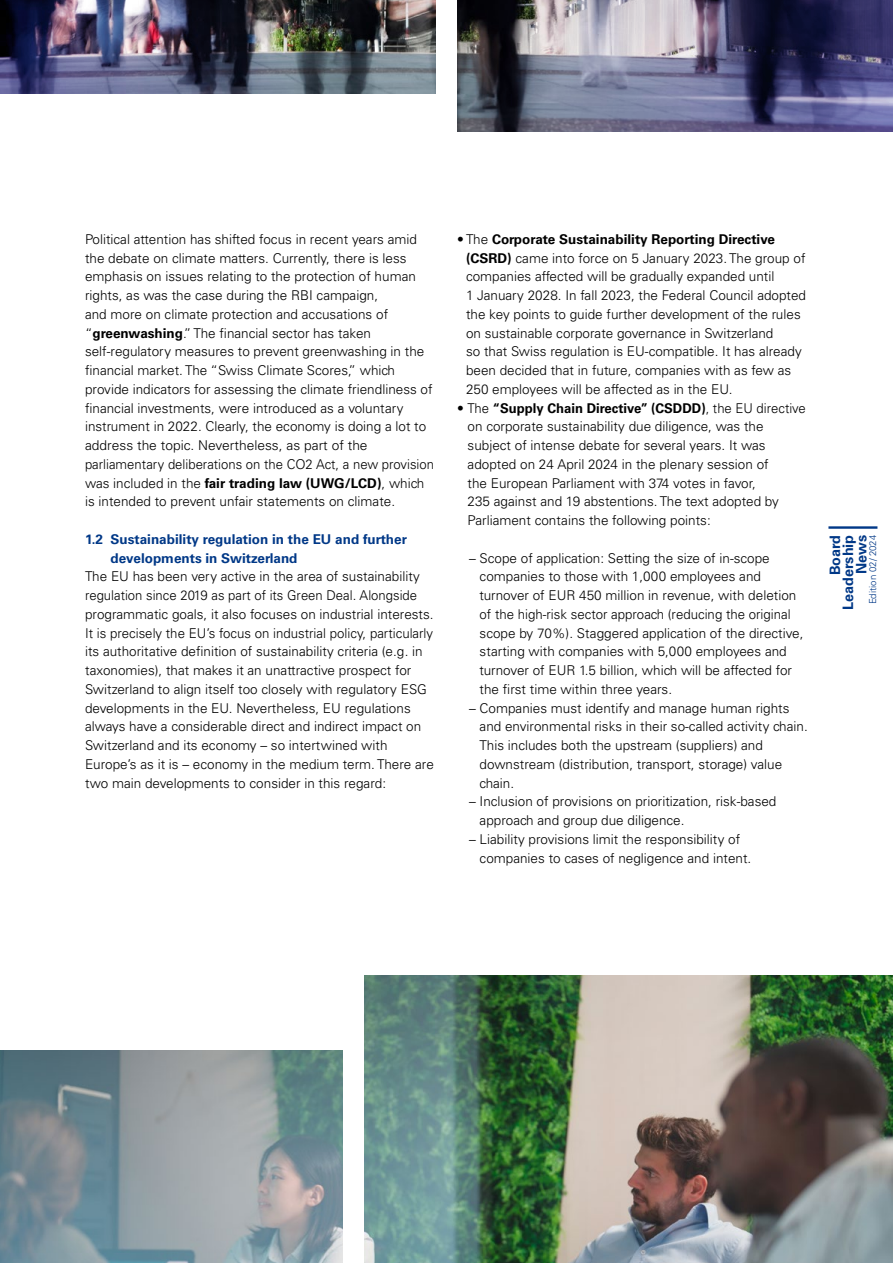
<style>
.page{position:relative;width:893px;height:1263px;background:#fff}
.page>*{position:absolute;margin:0;border:0;box-sizing:border-box;transform-origin:0 0}
.t1{font:700 14.4px/13.2px "Univers LT Std";color:#003887;text-align:right}
.t2{font:300 13.5px/18.8px "Univers LT Std";color:#000}
.t3{font:700 13.5px/18.8px "Univers LT Std";color:#003887}
.t4{font:300 9.6px "Univers LT Std";color:#003887}
.s1{font-weight:700}
</style>
<div class="page">
<img style="left:0;top:1050px;width:343px;height:213px">
<img style="left:365px;top:975px;width:527px;height:288px">
<hr style="left:828px;top:526px;width:49px;height:3px;background:#003887">
<img style="left:0;top:0;width:436px;height:94px">
<img style="left:457px;top:0;width:436px;height:131px">
<p class="t2" style="left:85px;top:230px;width:350px">Political attention has shifted focus in recent years amid the debate on climate matters. Currently, there is less emphasis on issues relating to the protection of human rights, as was the case during the RBI campaign,<br>and more on climate protection and accusations of “<span class="s1">greenwashing</span>.” The financial sector has taken self-regulatory measures to prevent greenwashing in the financial market. The “Swiss Climate Scores,” which provide indicators for assessing the climate friendliness of financial investments, were introduced as a voluntary instrument in 2022. Clearly, the economy is doing a lot to address the topic. Nevertheless, as part of the parliamentary deliberations on the CO2 Act, a new provision was included in the <span class="s1">fair trading law (UWG/LCD)</span>, which is intended to prevent unfair statements on climate.</p>
<p class="t3" style="left:111px;top:530px;width:298px;text-indent:-26px">1.2 Sustainability regulation in the EU and further developments in Switzerland</p>
<p class="t2" style="left:85px;top:567px;width:350px">The EU has been very active in the area of sustainability regulation since 2019 as part of its Green Deal. Alongside programmatic goals, it also focuses on industrial interests.<br>It is precisely the EU’s focus on industrial policy, particularly its authoritative definition of sustainability criteria (e.g. in taxonomies), that makes it an unattractive prospect for Switzerland to align itself too closely with regulatory ESG developments in the EU. Nevertheless, EU regulations always have a considerable direct and indirect impact on Switzerland and its economy – so intertwined with Europe’s as it is – economy in the medium term. There are two main developments to consider in this regard:</p>
<p class="t2" style="left:466px;top:230px;width:342px;text-indent:-9px">• The <span class="s1">Corporate Sustainability Reporting Directive (CSRD)</span> came into force on 5 January 2023. The group of companies affected will be gradually expanded until<br>1 January 2028. In fall 2023, the Federal Council adopted the key points to guide further development of the rules on sustainable corporate governance in Switzerland<br>so that Swiss regulation is EU-compatible. It has already been decided that in future, companies with as few as 250 employees will be affected as in the EU.</p>
<p class="t2" style="left:468px;top:398px;width:340px;text-indent:-10px">• The <span class="s1">“Supply Chain Directive” (CSDDD)</span>, the EU directive on corporate sustainability due diligence, was the subject of intense debate for several years. It was adopted on 24 April 2024 in the plenary session of<br>the European Parliament with 374 votes in favor,<br>235 against and 19 abstentions. The text adopted by Parliament contains the following points:</p>
<p class="t2" style="left:480px;top:548px;width:325px;text-indent:-11px">– Scope of application: Setting the size of in-scope companies to those with 1,000 employees and turnover of EUR 450 million in revenue, with deletion of the high-risk sector approach (reducing the original scope by 70%). Staggered application of the directive, starting with companies with 5,000 employees and turnover of EUR 1.5 billion, which will be affected for the first time within three years.</p>
<p class="t2" style="left:480px;top:698px;width:330px;text-indent:-11px">– Companies must identify and manage human rights and environmental risks in their so-called activity chain.<br>This includes both the upstream (suppliers) and downstream (distribution, transport, storage) value chain.</p>
<p class="t2" style="left:480px;top:792px;width:298px;text-indent:-11px">– Inclusion of provisions on prioritization, risk-based approach and group due diligence.</p>
<p class="t2" style="left:480px;top:830px;width:273px;text-indent:-11px">– Liability provisions limit the responsibility of companies to cases of negligence and intent.</p>
<p class="t1" style="left:828px;top:610px;width:77px;rotate:-90deg">Board<br>Leadership<br>News</p>
<p class="t4" style="left:867px;top:604px;width:71px;rotate:-90deg">Edition 02/ 2024</p>
</div>
